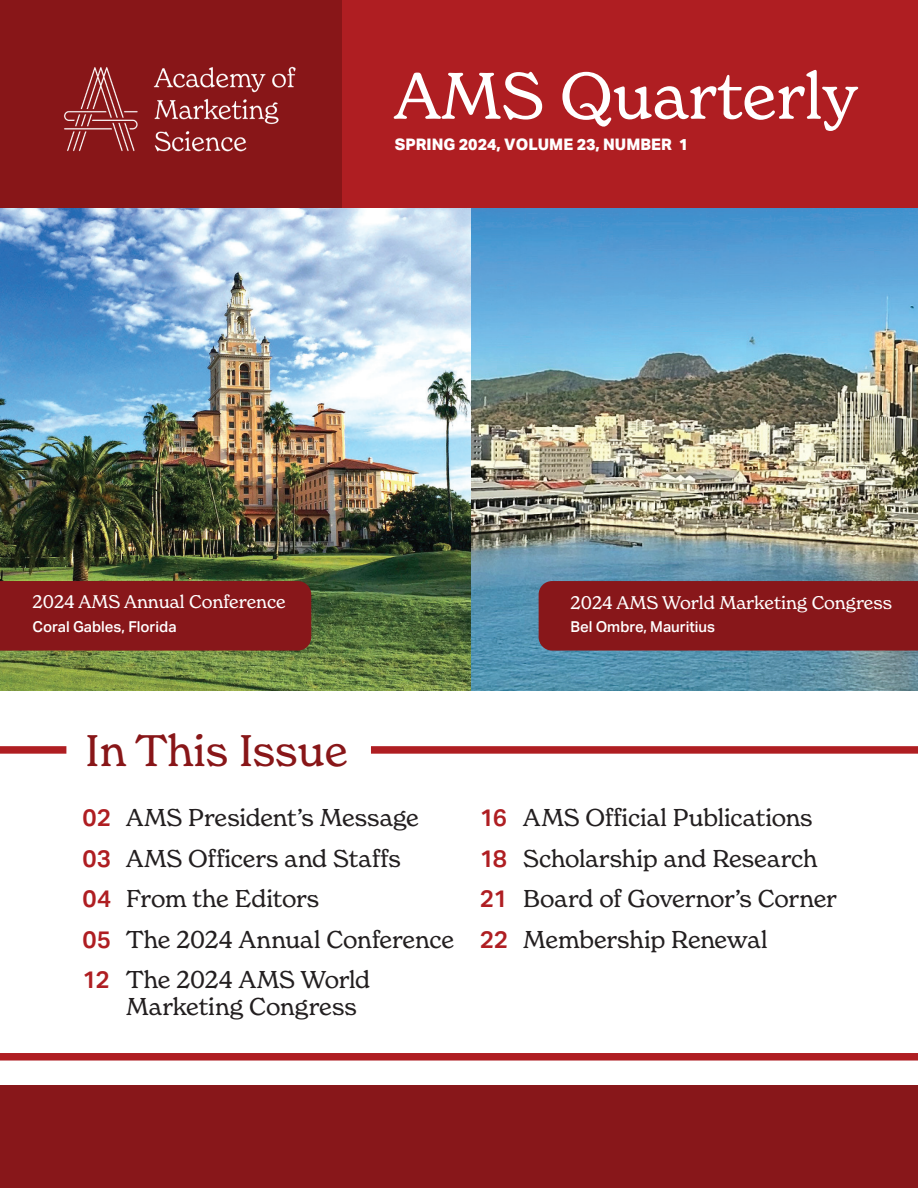
<style>
.page{position:relative;width:918px;height:1188px;background:#fff}
.page>*{position:absolute;margin:0;border:0;box-sizing:border-box;transform-origin:0 0}
.t1{font:64.5px "New Spirit";color:#fff}
.t2{font:43.5px "New Spirit";color:#881618}
.t3{font:24px/40.5px "New Spirit";letter-spacing:-.01em;color:#231f20}
.t4{font:18px "New Spirit";color:#fff}
.t5{font:800 15.9px "Aktiv Grotesk";color:#fff}
.t6{font:500 15px "Aktiv Grotesk";color:#fff}
.s1{font-family:"Aktiv Grotesk";font-weight:600;color:#af1e22}
</style>
<div class="page">
<div style="left:0;top:0;width:342px;height:208px;background:#881618"></div>
<div style="left:0;top:1085px;width:918px;height:103px;background:#88171a"></div>
<div style="left:342px;top:0;width:576px;height:208px;background:#af1e22"></div>
<img style="left:64px;top:66px;width:232px;height:86px">
<div style="left:371px;top:746px;width:547px;height:8px;background:#af1e22"></div>
<div style="left:0;top:1053px;width:918px;height:8px;background:#af1e22"></div>
<div style="left:0;top:746px;width:66px;height:8px;background:#af1e22"></div>
<img style="left:471px;top:208px;width:447px;height:482px">
<div style="left:539px;top:581px;width:379px;height:70px;background:#88171a"></div>
<img style="left:0;top:208px;width:471px;height:482px">
<div style="left:0;top:581px;width:311px;height:70px;background:#88171a"></div>
<h1 class="t1" style="left:394px;top:56px;width:466px">AMS Quarterly</h1>
<p class="t5" style="left:395px;top:135px;width:295px">SPRING 2024, VOLUME 23, NUMBER 1</p>
<p class="t4" style="left:32px;top:591px;width:255px">2024 AMS Annual Conference</p>
<p class="t6" style="left:32px;top:618px;width:146px">Coral Gables, Florida</p>
<h2 class="t2" style="left:86px;top:724px;width:264px">In This Issue</h2>
<p class="t4" style="left:570px;top:591px;width:323px">2024 AMS World Marketing Congress</p>
<p class="t6" style="left:570px;top:618px;width:146px">Bel Ombre, Mauritius</p>
<p class="t3" style="left:83px;top:797px;width:373px"><span class="s1">02</span> AMS President’s Message<br><span class="s1">03</span> AMS Officers and Staffs<br><span class="s1">04</span> From the Editors<br><span class="s1">05</span> The 2024 Annual Conference<br><span class="s1">12</span> The 2024 AMS World</p>
<p class="t3" style="left:126px;top:986px;width:232px">Marketing Congress</p>
<p class="t3" style="left:480px;top:797px;width:359px"><span class="s1">16</span> AMS Official Publications<br><span class="s1">18</span> Scholarship and Research<br><span class="s1">21</span> Board of Governor’s Corner<br><span class="s1">22</span> Membership Renewal</p>
</div>
